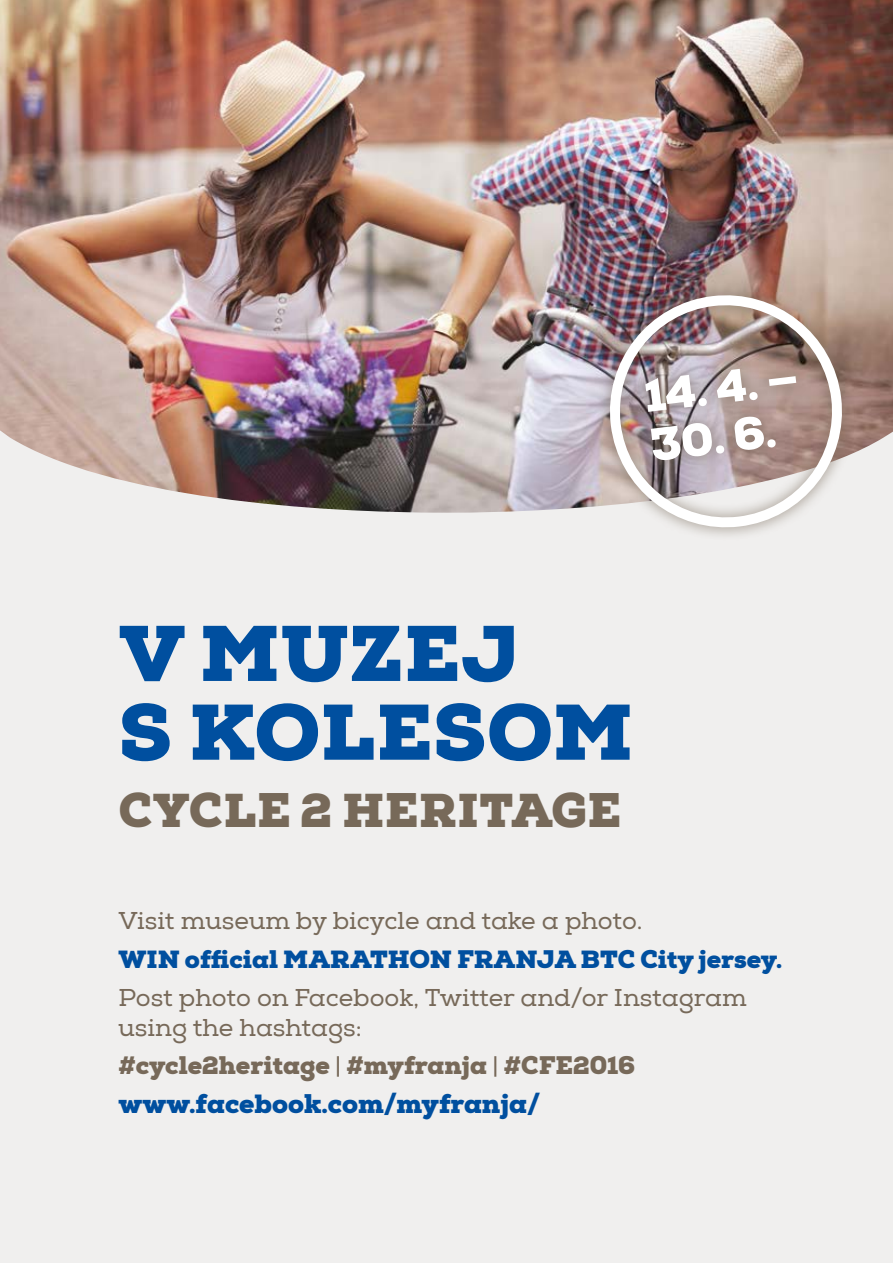
<style>
.page{position:relative;width:893px;height:1263px;background:#fff}
.page>*{position:absolute;margin:0;border:0;box-sizing:border-box;transform-origin:0 0}
.t1{font:900 78.75px/78.8px "Nexa Slab";letter-spacing:.015em;color:#004f9f}
.t2{font:900 47.25px "Nexa Slab";letter-spacing:.015em;color:#776959}
.t3{font:900 45.6px "Nexa Slab";color:#fff}
.t4{font:900 26.25px "Nexa Slab";color:#004f9f}
.t5{font:24.75px/30px "Nexa Slab";color:#776959}
.t6{font:900 24.75px "Nexa Slab";color:#004f9f}
.t7{font:900 24.75px "Nexa Slab";color:#776959}
.s1{font-weight:400}
</style>
<div class="page">
<img style="left:0;top:0;width:893px;height:430px">
<div style="left:0;top:430px;width:893px;height:833px;background:#f0efee"></div>
<div style="left:596px;top:281px;width:260px;height:260px;background:#776959;opacity:.75"></div>
<img style="left:608px;top:294px;width:235px;height:239px">
<div style="left:632px;top:356px;width:178px;height:118px;background:#776959;opacity:.75"></div>
<h3 class="t3" style="left:641px;top:368px;width:156px;rotate:-7deg">14. 4. —</h3>
<h3 class="t3" style="left:647px;top:417px;width:127px;rotate:-7deg">30. 6.</h3>
<h1 class="t1" style="left:119px;top:614px;width:508px">V muzej<br>s kolesom</h1>
<h2 class="t2" style="left:119px;top:781px;width:262px">Cycle 2 Her</h2>
<h2 class="t2" style="left:458px;top:781px;width:159px">itage</h2>
<p class="t5" style="left:118px;top:906px;width:526px">Visit museum by bicycle and take a photo.</p>
<p class="t6" style="left:118px;top:943px;width:665px">WIN official MARATHON FRANJA BTC City jersey.</p>
<p class="t5" style="left:118px;top:983px;width:630px">Post photo on Facebook, Twitter and/or Instagram using the hashtags:</p>
<p class="t7" style="left:118px;top:1050px;width:518px">#cycle2heritage <span class="s1">|</span> #myfranja <span class="s1">|</span> #CFE2016</p>
<p class="t4" style="left:118px;top:1087px;width:423px">www.facebook.com/myfranja/</p>
</div>
